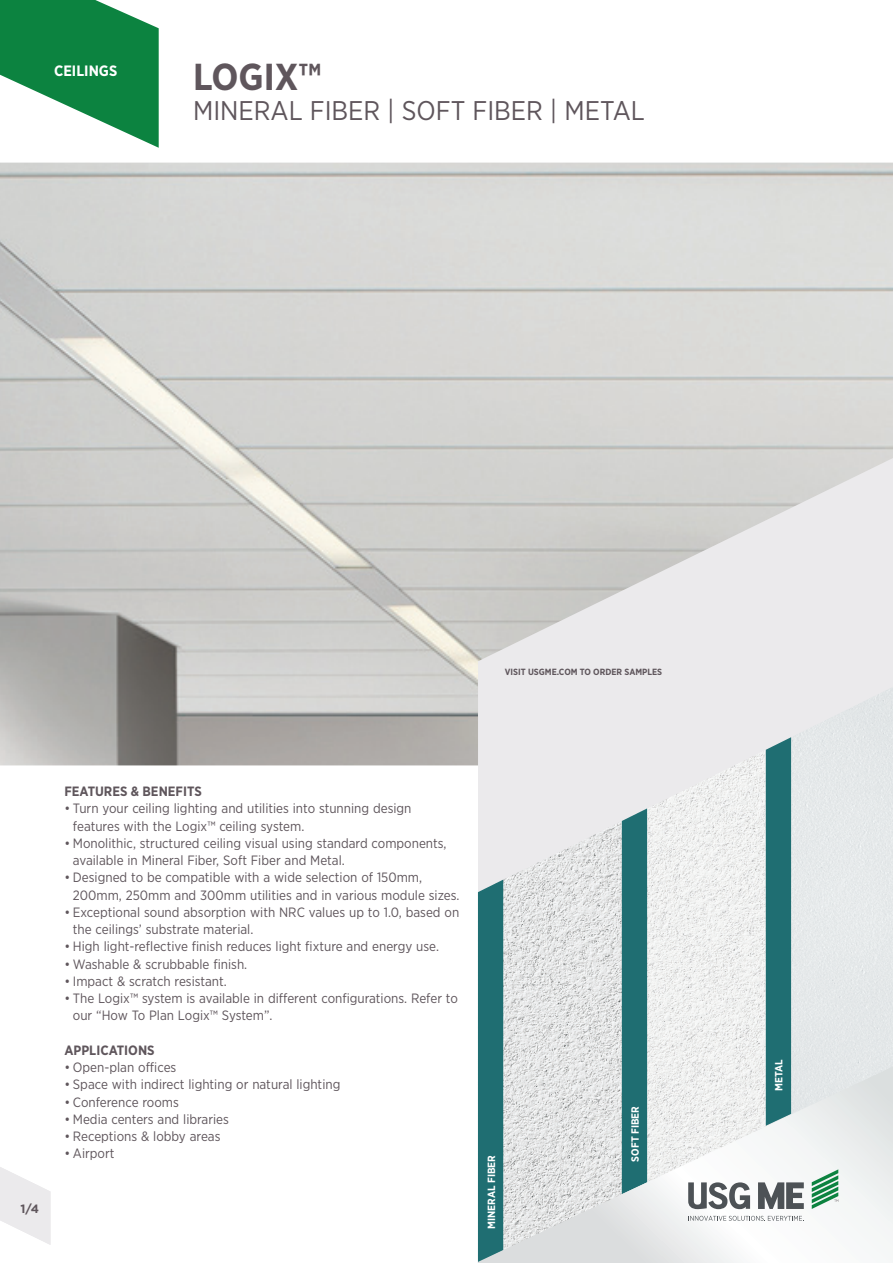
<style>
.page{position:relative;width:893px;height:1263px;background:#fff}
.page>*{position:absolute;margin:0;border:0;box-sizing:border-box;transform-origin:0 0}
.t1{font:700 37.5px "Gotham Narrow";color:#5f565c}
.t2{font:27px "Gotham Narrow";color:#5f565c}
.t3{font:700 15px "Gotham Narrow";color:#fff}
.t4{font:13.5px/17.2px "Gotham Narrow";color:#5f565c}
.Helvetica_light_10pt{font:700 13.5px "Gotham Narrow";color:#5f565c}
.t5{font:700 12px "Gotham";color:#5f565c}
.Helvetica_light_10pt-2{font:700 10.5px "Gotham Narrow";color:#fff}
.Helvetica_light_10pt-3{font:700 9px "Gotham Narrow";color:#5f565c}
</style>
<div class="page">
<img style="left:0;top:162px;width:893px;height:1094px">
<svg style="left:478px;top:458px;width:415px;height:363px;background:#e0e0e0"></svg>
<img style="left:478px;top:821px;width:144px;height:245px">
<img style="left:622px;top:750px;width:144px;height:316px">
<div style="left:766px;top:687px;width:127px;height:379px;background:#e5e9ea"></div>
<div style="left:478px;top:880px;width:25px;height:186px;background:#1f6e72"></div>
<div style="left:622px;top:808px;width:25px;height:258px;background:#1f6e72"></div>
<div style="left:766px;top:737px;width:25px;height:329px;background:#1f6e72"></div>
<svg style="left:478px;top:1066px;width:415px;height:197px"></svg>
<svg style="left:0;top:0;width:159px;height:148px"></svg>
<svg style="left:0;top:1148px;width:50px;height:97px"></svg>
<svg style="left:688px;top:1216px;width:116px;height:5px"></svg>
<svg style="left:688px;top:1182px;width:62px;height:27px"></svg>
<svg style="left:758px;top:1182px;width:46px;height:27px"></svg>
<svg style="left:812px;top:1169px;width:26px;height:40px"></svg>
<p class="t3" style="left:54px;top:61px;width:65px">CEILINGS</p>
<p class="t1" style="left:193px;top:53px;width:130px">LOGIX™</p>
<p class="t2" style="left:193px;top:94px;width:453px">MINERAL FIBER | SOFT FIBER | METAL</p>
<p class="Helvetica_light_10pt-3" style="left:505px;top:666px;width:159px">VISIT USGME.COM TO ORDER SAMPLES</p>
<p class="t5" style="left:21px;top:1200px;width:20px">1/2</p>
<p class="t5" style="left:31px;top:1200px;width:10px">4</p>
<p class="Helvetica_light_10pt" style="left:64px;top:783px;width:139px">FEATURES &amp; BENEFITS</p>
<p class="t4" style="left:73px;top:800px;width:340px;text-indent:-9px">• Turn your ceiling lighting and utilities into stunning design features with the Logix™ ceiling system.</p>
<p class="t4" style="left:73px;top:834px;width:375px;text-indent:-9px">• Monolithic, structured ceiling visual using standard components, available in Mineral Fiber, Soft Fiber and Metal.</p>
<p class="t4" style="left:73px;top:869px;width:388px;text-indent:-9px">• Designed to be compatible with a wide selection of 150mm,<br>200mm, 250mm and 300mm utilities and in various module sizes.</p>
<p class="t4" style="left:73px;top:903px;width:388px;text-indent:-9px">• Exceptional sound absorption with NRC values up to 1.0, based on the ceilings’ substrate material.</p>
<p class="t4" style="left:64px;top:938px;width:376px">• High light-reflective finish reduces light fixture and energy use.</p>
<p class="t4" style="left:64px;top:955px;width:184px">• Washable &amp; scrubbable finish.</p>
<p class="t4" style="left:64px;top:972px;width:164px">• Impact &amp; scratch resistant.</p>
<p class="t4" style="left:73px;top:989px;width:387px;text-indent:-9px">• The Logix™ system is available in different configurations. Refer to our “How To Plan Logix™ System”.</p>
<p class="Helvetica_light_10pt" style="left:64px;top:1041px;width:92px">APPLICATIONS</p>
<p class="t4" style="left:64px;top:1058px;width:113px">• Open-plan offices</p>
<p class="t4" style="left:64px;top:1076px;width:278px">• Space with indirect lighting or natural lighting</p>
<p class="t4" style="left:64px;top:1093px;width:116px">• Conference rooms</p>
<p class="t4" style="left:64px;top:1110px;width:166px">• Media centers and libraries</p>
<p class="t4" style="left:64px;top:1127px;width:158px">• Receptions &amp; lobby areas</p>
<p class="t4" style="left:64px;top:1145px;width:52px">• Airport</p>
<p class="Helvetica_light_10pt-2" style="left:485px;top:1229px;width:75px;rotate:-90deg">MINERAL FIBER</p>
<p class="Helvetica_light_10pt-2" style="left:628px;top:1161px;width:57px;rotate:-90deg">SOFT FIBER</p>
<p class="Helvetica_light_10pt-2" style="left:772px;top:1091px;width:33px;rotate:-90deg">METAL</p>
</div>
